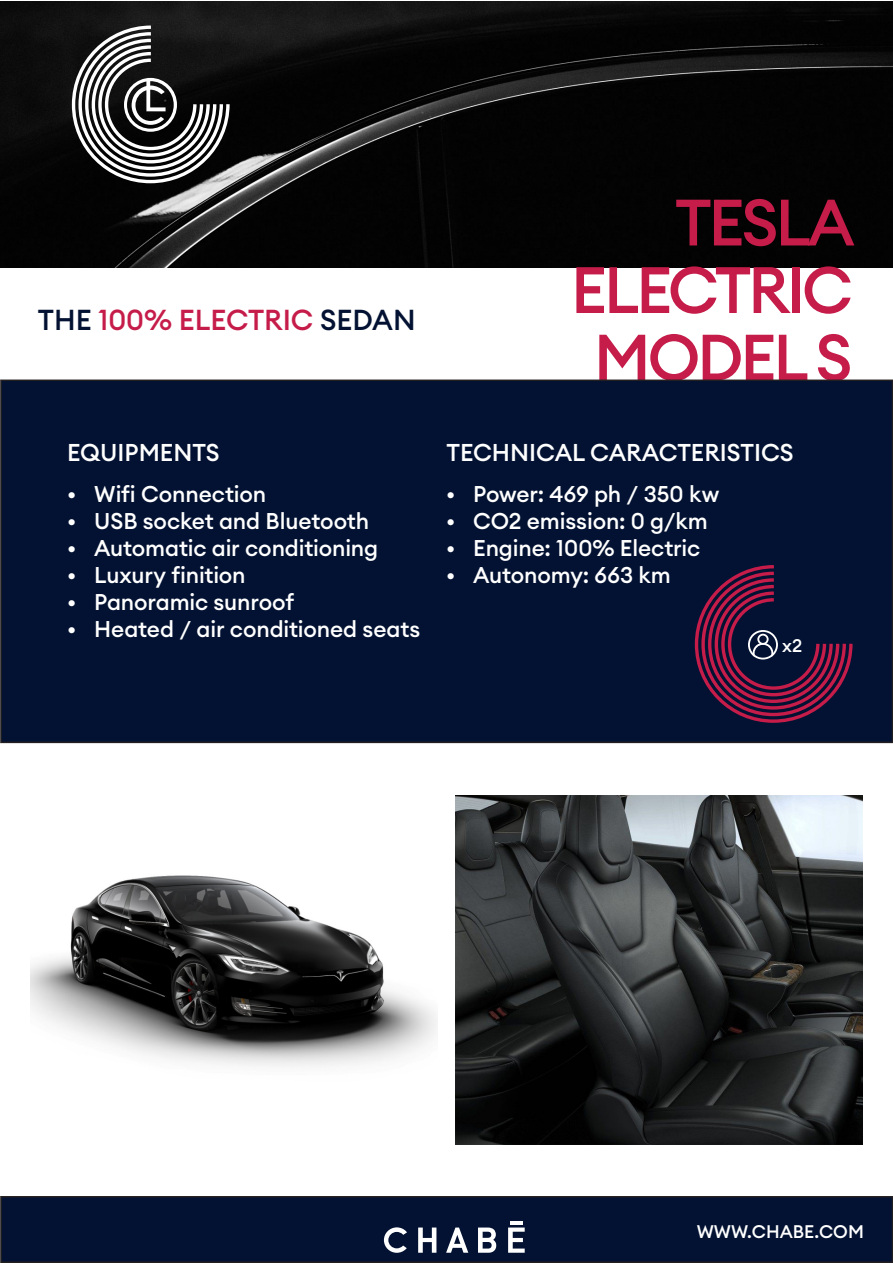
<style>
.page{position:relative;width:893px;height:1263px;background:#fff}
.page>*{position:absolute;margin:0;border:0;box-sizing:border-box;transform-origin:0 0}
.t1{font:500 64.5px "Euclid Circular A";letter-spacing:-.05em;color:#c51c4a}
.t2{font:500 28.5px "Euclid Circular A";color:#c51c4a}
.t3{font:500 24px "Euclid Circular A";color:#fff}
.t4{font:500 22.5px "Euclid Circular A";letter-spacing:-.005em;color:#fff}
.t5{font:500 18px "Euclid Circular A";color:#fff}
.s1{color:#031232}
</style>
<div class="page">
<img style="left:0;top:2px;width:893px;height:265px">
<div style="left:1px;top:380px;width:891px;height:362px;background:#031232"></div>
<div style="left:0;top:379px;width:893px;height:364px;border:2px solid #231f20"></div>
<div style="left:1px;top:1197px;width:891px;height:65px;background:#031232"></div>
<div style="left:0;top:1196px;width:893px;height:67px;border:2px solid #231f20"></div>
<svg style="left:478px;top:1227px;width:18px;height:26px"></svg>
<svg style="left:446px;top:1227px;width:22px;height:26px"></svg>
<svg style="left:418px;top:1227px;width:18px;height:26px"></svg>
<svg style="left:384px;top:1227px;width:23px;height:26px"></svg>
<svg style="left:508px;top:1222px;width:17px;height:31px"></svg>
<img style="left:455px;top:795px;width:408px;height:349px">
<svg style="left:694px;top:565px;width:159px;height:158px"></svg>
<svg style="left:70px;top:24px;width:161px;height:161px"></svg>
<img style="left:30px;top:875px;width:407px;height:192px">
<p class="t2" style="left:38px;top:301px;width:379px"><span class="s1">THE</span> 100% ELECTRIC <span class="s1">SEDAN</span></p>
<p class="t3" style="left:67px;top:437px;width:154px">EQUIPMENTS</p>
<p class="t4" style="left:67px;top:480px;width:200px">• Wifi Connection</p>
<p class="t4" style="left:67px;top:507px;width:304px">• USB socket and Bluetooth</p>
<p class="t4" style="left:67px;top:534px;width:312px">• Automatic air conditioning</p>
<p class="t4" style="left:67px;top:561px;width:180px">• Luxury finition</p>
<p class="t4" style="left:67px;top:588px;width:229px">• Panoramic sunroof</p>
<p class="t4" style="left:67px;top:615px;width:355px">• Heated / air conditioned seats</p>
<p class="t1" style="left:675px;top:181px;width:181px">TESLA</p>
<p class="t1" style="left:571px;top:248px;width:283px">ELECTRIC</p>
<p class="t1" style="left:594px;top:316px;width:260px">MODEL S</p>
<p class="t3" style="left:446px;top:437px;width:349px">TECHNICAL CARACTERISTICS</p>
<p class="t4" style="left:446px;top:480px;width:274px">• Power: 469 ph / 350 kw</p>
<p class="t4" style="left:446px;top:507px;width:263px">• CO2 emission: 0 g/km</p>
<p class="t4" style="left:446px;top:534px;width:256px">• Engine: 100% Electric</p>
<p class="t4" style="left:446px;top:561px;width:226px">• Autonomy: 663 km</p>
<p class="t5" style="left:782px;top:634px;width:22px">x2</p>
<p class="t5" style="left:697px;top:1220px;width:169px">WWW.CHABE.COM</p>
</div>
